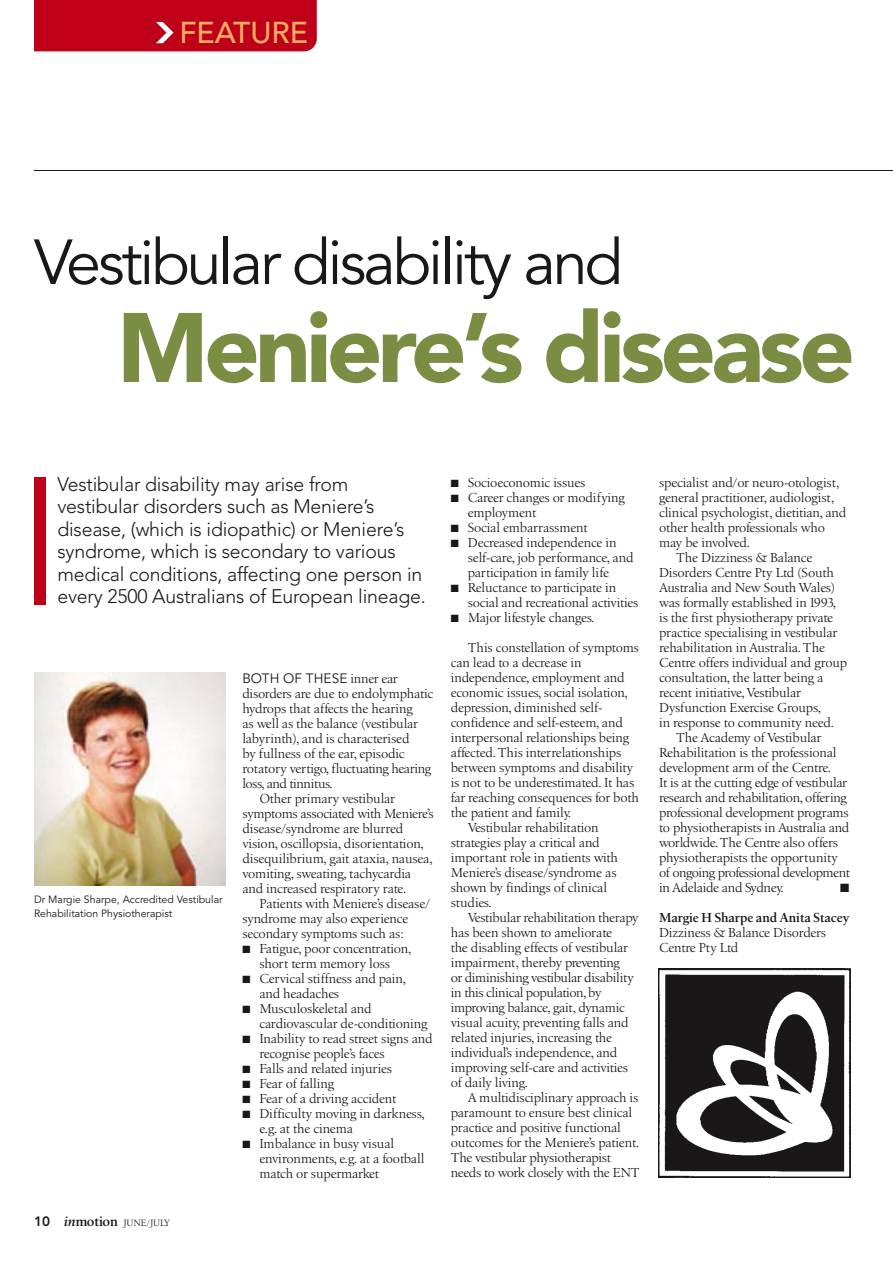
<style>
.page{position:relative;width:893px;height:1263px;background:#fff}
.page>*{position:absolute;margin:0;border:0;box-sizing:border-box;transform-origin:0 0}
.Avenir_Head{font:900 97.5px "Avenir";letter-spacing:-.05em;color:#7a8d43}
.Avenir_Head-2{font:63px "Avenir";letter-spacing:-.05em;color:#1a1718}
.t1{font:500 30px "Avenir";color:#ffac64}
.Intro_para{font:300 19.5px/22.5px "Avenir";letter-spacing:-.01em;color:#1a1718}
.Birka_9pt{font:13.5px/15px "Birka";letter-spacing:-.01em;color:#1a1718}
._1st_para{font:13.5px/15px "Birka";letter-spacing:-.01em;color:#1a1718}
._1st_para-2{font:600 13.5px "Birka";letter-spacing:-.01em;color:#1a1718}
.Birka_9pt-2{font:12px "Zapf Dingbats ITC";color:#1a1718}
.Captions{font:10.5px/13.5px "Avenir";color:#1a1718}
.t2{font:9.45px "Birka";letter-spacing:-.01em;color:#1a1718}
.s1{font-family:"Avenir";font-weight:800;font-size:13.5px}
.s2{font-weight:600;font-style:italic;font-size:14.25px}
.s3{font-weight:600;font-size:14.25px}
.s4{font-family:"Avenir"}
</style>
<div class="page">
<hr style="left:34px;top:170px;width:859px;height:1px;background:#1a1718">
<div style="left:34px;top:0;width:283px;height:51px;background:#be0018"></div>
<div style="left:34px;top:477px;width:11px;height:127px;background:#be0018"></div>
<img style="left:34px;top:673px;width:191px;height:213px">
<img style="left:659px;top:968px;width:191px;height:210px">
<p class="t1" style="left:179px;top:15px;width:130px">FEATURE</p>
<p class="Avenir_Head-2" style="left:34px;top:226px;width:591px">Vestibular disability and</p>
<p class="Avenir_Head" style="left:117px;top:289px;width:740px">Meniere’s disease</p>
<p class="Intro_para" style="left:57px;top:473px;width:370px">Vestibular disability may arise from vestibular disorders such as Meniere’s disease, (which is idiopathic) or Meniere’s syndrome, which is secondary to various medical conditions, affecting one person in every 2500 Australians of European lineage.</p>
<p class="Captions" style="left:34px;top:893px;width:190px">Dr Margie Sharpe, Accredited Vestibular<br>Rehabilitation Physiotherapist</p>
<p class="t2" style="left:34px;top:1218px;width:138px"><span class="s1">10</span> <span class="s2">in</span><span class="s3">motion</span> JUNE/JULY</p>
<p class="_1st_para" style="left:242px;top:671px;width:193px"><span class="s4">BOTH OF THESE</span> inner ear disorders are due to endolymphatic hydrops that affects the hearing<br>as well as the balance (vestibular labyrinth), and is characterised<br>by fullness of the ear, episodic rotatory vertigo, fluctuating hearing loss, and tinnitus.</p>
<p class="Birka_9pt" style="left:242px;top:791px;width:193px;text-indent:17px">Other primary vestibular symptoms associated with Meniere’s disease/syndrome are blurred vision, oscillopsia, disorientation, disequilibrium, gait ataxia, nausea, vomiting, sweating, tachycardia and increased respiratory rate.</p>
<p class="Birka_9pt" style="left:242px;top:896px;width:189px;text-indent:17px">Patients with Meniere’s disease/ syndrome may also experience secondary symptoms such as:</p>
<p class="Birka_9pt" style="left:242px;top:941px;width:171px;text-align:center">■ Fatigue, poor concentration, short term memory loss</p>
<p class="Birka_9pt" style="left:259px;top:971px;width:148px;text-indent:-17px">■ Cervical stiffness and pain, and headaches</p>
<p class="Birka_9pt" style="left:259px;top:1001px;width:170px;text-indent:-17px">■ Musculoskeletal and cardiovascular de-conditioning</p>
<p class="Birka_9pt" style="left:259px;top:1031px;width:175px;text-indent:-17px">■ Inability to read street signs and recognise people’s faces</p>
<p class="Birka_9pt" style="left:242px;top:1061px;width:151px">■ Falls and related injuries</p>
<p class="Birka_9pt" style="left:242px;top:1076px;width:93px">■ Fear of falling</p>
<p class="Birka_9pt" style="left:242px;top:1091px;width:156px">■ Fear of a driving accident</p>
<p class="Birka_9pt" style="left:259px;top:1106px;width:167px;text-indent:-17px">■ Difficulty moving in darkness, e.g. at the cinema</p>
<p class="Birka_9pt" style="left:259px;top:1136px;width:166px;text-indent:-17px">■ Imbalance in busy visual environments, e.g. at a football match or supermarket</p>
<p class="Birka_9pt" style="left:451px;top:475px;width:136px">■ Socioeconomic issues</p>
<p class="Birka_9pt" style="left:468px;top:490px;width:159px;text-indent:-17px">■ Career changes or modifying employment</p>
<p class="Birka_9pt" style="left:451px;top:520px;width:139px">■ Social embarrassment</p>
<p class="Birka_9pt" style="left:468px;top:535px;width:167px;text-indent:-17px">■ Decreased independence in self-care, job performance, and participation in family life</p>
<p class="Birka_9pt" style="left:468px;top:580px;width:172px;text-indent:-17px">■ Reluctance to participate in social and recreational activities</p>
<p class="Birka_9pt" style="left:451px;top:610px;width:145px">■ Major lifestyle changes.</p>
<p class="Birka_9pt" style="left:451px;top:640px;width:190px;text-indent:17px">This constellation of symptoms can lead to a decrease in independence, employment and economic issues, social isolation, depression, diminished self&shy;confidence and self-esteem, and interpersonal relationships being affected. This interrelationships between symptoms and disability is not to be underestimated. It has far reaching consequences for both the patient and family.</p>
<p class="Birka_9pt" style="left:451px;top:820px;width:169px;text-indent:17px">Vestibular rehabilitation strategies play a critical and important role in patients with<br>Meniere’s disease/syndrome as shown by findings of clinical studies.</p>
<p class="Birka_9pt" style="left:451px;top:910px;width:189px;text-indent:17px">Vestibular rehabilitation therapy has been shown to ameliorate<br>the disabling effects of vestibular impairment, thereby preventing<br>or diminishing vestibular disability in this clinical population, by improving balance, gait, dynamic visual acuity, preventing falls and related injuries, increasing the individual’s independence, and improving self-care and activities of daily living.</p>
<p class="Birka_9pt" style="left:451px;top:1090px;width:190px;text-indent:17px">A multidisciplinary approach is paramount to ensure best clinical practice and positive functional outcomes for the Meniere’s patient.<br>The vestibular physiotherapist needs to work closely with the ENT</p>
<p class="Birka_9pt" style="left:659px;top:475px;width:189px">specialist and/or neuro-otologist, general practitioner, audiologist, clinical psychologist, dietitian, and other health professionals who may be involved.</p>
<p class="Birka_9pt" style="left:659px;top:550px;width:190px;text-indent:17px">The Dizziness &amp; Balance<br>Disorders Centre Pty Ltd (South<br>Australia and New South Wales) was formally established in 1993, is the first physiotherapy private practice specialising in vestibular rehabilitation in Australia. The<br>Centre offers individual and group consultation, the latter being a recent initiative, Vestibular<br>Dysfunction Exercise Groups,<br>in response to community need.</p>
<p class="Birka_9pt" style="left:659px;top:730px;width:193px;text-indent:17px">The Academy of Vestibular Rehabilitation is the professional development arm of the Centre.<br>It is at the cutting edge of vestibular research and rehabilitation, offering professional development programs to physiotherapists in Australia and worldwide. The Centre also offers physiotherapists the opportunity of ongoing professional development in Adelaide and Sydney.</p>
<p class="Birka_9pt-2" style="left:840px;top:882px;width:11px">■</p>
<p class="_1st_para-2" style="left:659px;top:910px;width:192px">Margie H Sharpe and Anita Stacey</p>
<p class="_1st_para" style="left:659px;top:925px;width:169px">Dizziness &amp; Balance Disorders<br>Centre Pty Ltd</p>
</div>
